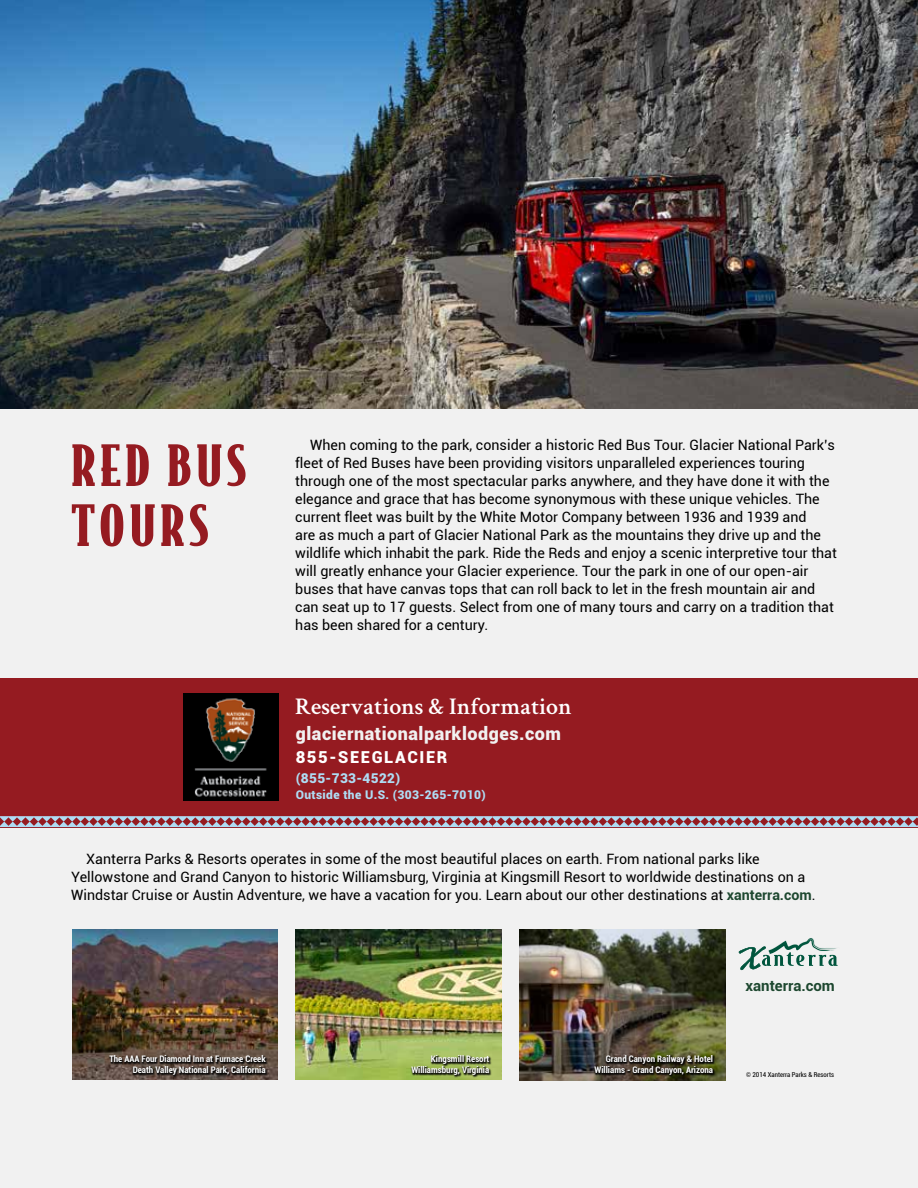
<style>
.page{position:relative;width:918px;height:1188px;background:#f1f1f1}
.page>*{position:absolute;margin:0;border:0;box-sizing:border-box;transform-origin:0 0}
.t1{font:900 54px/60px "Bodega Serif";letter-spacing:.075em;color:#951b21}
.t2{font:600 24px "Crimson Text";color:#fff}
.t3{font:900 18px "Roboto";letter-spacing:.03em;color:#f1f1f1}
.t4{font:900 16.5px "Roboto";letter-spacing:.1em;color:#fff}
.t5{font:700 15px "Roboto";color:#1d472f}
.t6{font:14.25px/18px "Roboto";color:#000}
.t7{font:900 13.5px "Roboto";letter-spacing:.03em;color:#afdcf3}
.t8{font:900 12px "Roboto";letter-spacing:.03em;color:#afdcf3}
.t9{font:700 condensed 9px/10.8px "Roboto";color:#fff;text-align:right}
.t10{font:condensed 6.75px "Roboto";color:#000}
.s1{font-weight:700;color:#1d472f}
</style>
<div class="page">
<svg style="left:739px;top:938px;width:99px;height:32px"></svg>
<img style="left:0;top:0;width:918px;height:408px">
<div style="left:0;top:678px;width:918px;height:150px;background:#951b21"></div>
<img style="left:184px;top:694px;width:94px;height:106px">
<svg style="left:0;top:816px;width:918px;height:11px"></svg>
<img style="left:72px;top:930px;width:206px;height:150px">
<img style="left:296px;top:930px;width:205px;height:150px">
<img style="left:520px;top:930px;width:205px;height:150px">
<div style="left:108px;top:1055px;width:160px;height:23px;background:#000;opacity:.9"></div>
<div style="left:410px;top:1055px;width:81px;height:23px;background:#000;opacity:.9"></div>
<div style="left:593px;top:1055px;width:122px;height:23px;background:#000;opacity:.9"></div>
<h1 class="t1" style="left:71px;top:434px;width:177px">RED BUS<br>TOURS</h1>
<p class="t6" style="left:295px;top:435px;width:543px;text-indent:15px">When coming to the park, consider a historic Red Bus Tour. Glacier National Park’s fleet of Red Buses have been providing visitors unparalleled experiences touring through one of the most spectacular parks anywhere, and they have done it with the elegance and grace that has become synonymous with these unique vehicles. The current fleet was built by the White Motor Company between 1936 and 1939 and<br>are as much a part of Glacier National Park as the mountains they drive up and the wildlife which inhabit the park. Ride the Reds and enjoy a scenic interpretive tour that will greatly enhance your Glacier experience. Tour the park in one of our open-air buses that have canvas tops that can roll back to let in the fresh mountain air and can seat up to 17 guests. Select from one of many tours and carry on a tradition that has been shared for a century.</p>
<h2 class="t2" style="left:295px;top:690px;width:278px">Reservations &amp; Information</h2>
<p class="t4" style="left:296px;top:746px;width:153px">855-SEEGLACIER</p>
<p class="t7" style="left:296px;top:768px;width:106px">(855-733-4522)</p>
<p class="t8" style="left:296px;top:786px;width:191px">Outside the U.S. (303-265-7010)</p>
<p class="t3" style="left:296px;top:720px;width:267px">glaciernationalparklodges.com</p>
<p class="t6" style="left:71px;top:849px;width:746px;text-indent:15px">Xanterra Parks &amp; Resorts operates in some of the most beautiful places on earth. From national parks like<br>Yellowstone and Grand Canyon to historic Williamsburg, Virginia at Kingsmill Resort to worldwide destinations on a<br>Windstar Cruise or Austin Adventure, we have a vacation for you. Learn about our other destinations at <span class="s1">xanterra.com</span>.</p>
<p class="t9" style="left:109px;top:1053px;width:158px">The AAA Four Diamond Inn at Furnace Creek<br>Death Valley National Park, California</p>
<p class="t9" style="left:411px;top:1053px;width:80px">Kingsmill Resort<br>Williamsburg, Virginia</p>
<p class="t9" style="left:595px;top:1053px;width:120px">Grand Canyon Railway &amp; Hotel<br>Williams - Grand Canyon, Arizona</p>
<p class="t5" style="left:746px;top:975px;width:91px">xanterra.com</p>
<p class="t10" style="left:746px;top:1070px;width:89px">© 2014 Xanterra Parks &amp; Resorts</p>
</div>
